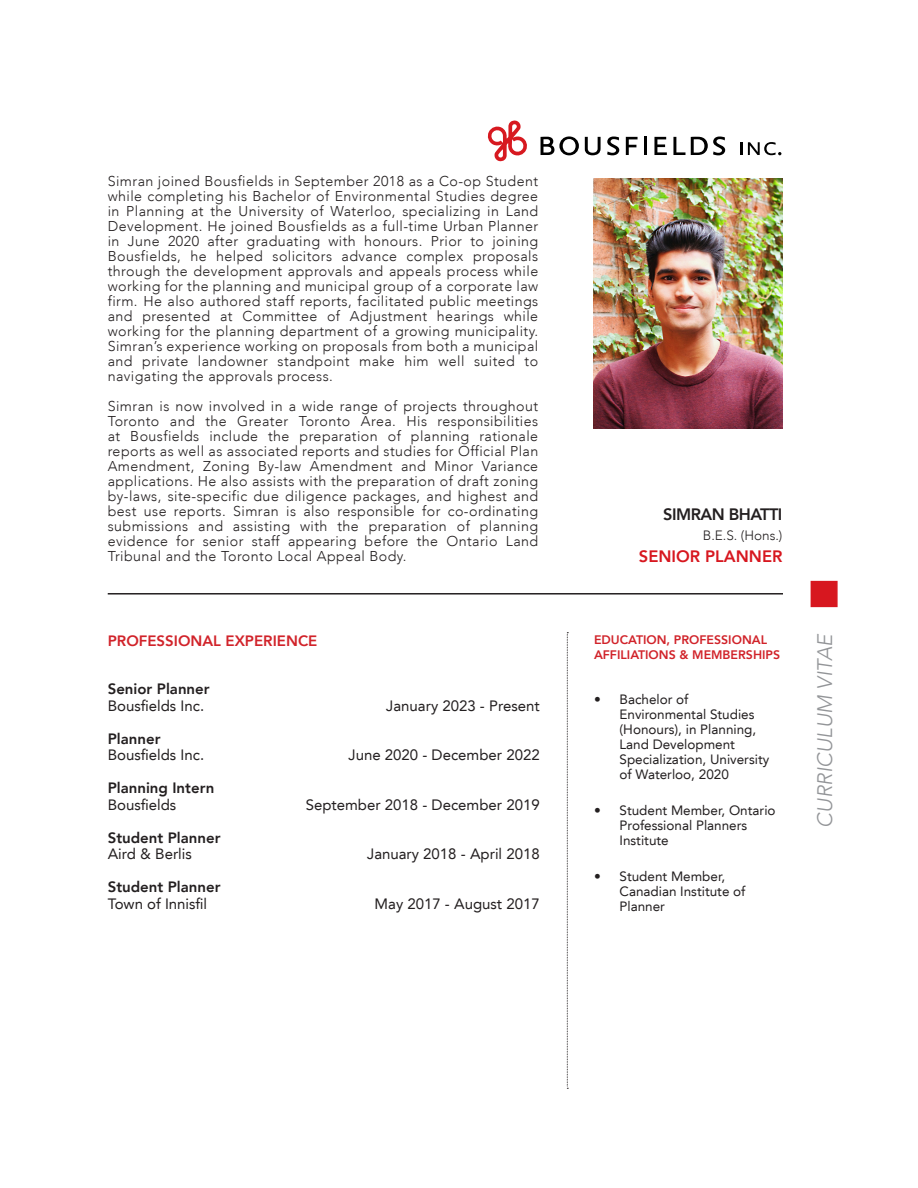
<style>
.page{position:relative;width:918px;height:1188px;background:#fff}
.page>*{position:absolute;margin:0;border:0;box-sizing:border-box;transform-origin:0 0}
.t1{font:italic 300 21px "Avenir LT";color:#939598}
._1_Name_1{font:800 16.5px "Avenir LT";color:#d7171f}
._1_Name_1-2{font:800 16.5px "Avenir LT";letter-spacing:-.03em;color:#231f20}
._1_Experience_2{font:15px "Avenir LT";color:#231f20}
._1_Experience_2-2{font:800 15px "Avenir LT";color:#231f20}
._2_Red_Heading{font:800 15px "Avenir LT";color:#d1232a}
.t2{font:300 14.25px/15px "Avenir LT";letter-spacing:.03em;color:#231f20;text-align:justify}
._1_Bullets{font:13.5px/15px "Avenir LT";color:#231f20}
._1_Name_1-3{font:300 13.5px "Avenir LT";color:#231f20}
._2_Red_Heading_small{font:800 12.3px/14.9px "Avenir LT";color:#d1232a}
</style>
<div class="page">
<div style="left:811px;top:581px;width:27px;height:26px;background:#d7171f"></div>
<svg style="left:487px;top:120px;width:40px;height:42px"></svg>
<svg style="left:541px;top:136px;width:38px;height:19px"></svg>
<svg style="left:585px;top:137px;width:16px;height:18px"></svg>
<svg style="left:607px;top:137px;width:12px;height:18px"></svg>
<svg style="left:626px;top:137px;width:12px;height:18px"></svg>
<hr style="left:644px;top:137px;width:3px;height:18px;background:#000">
<svg style="left:654px;top:137px;width:13px;height:18px"></svg>
<svg style="left:673px;top:137px;width:12px;height:18px"></svg>
<svg style="left:691px;top:137px;width:34px;height:18px"></svg>
<svg style="left:740px;top:142px;width:2px;height:13px"></svg>
<svg style="left:748px;top:142px;width:33px;height:13px"></svg>
<img style="left:594px;top:178px;width:189px;height:251px">
<hr style="left:108px;top:593px;width:675px;height:2px;background:#231f20">
<svg style="left:567px;top:632px;width:1px;height:457px"></svg>
<p class="t2" style="left:108px;top:174px;width:432px">Simran joined Bousfields in September 2018 as a Co-op Student while completing his Bachelor of Environmental Studies degree in Planning at the University of Waterloo, specializing in Land Development. He joined Bousfields as a full-time Urban Planner in June 2020 after graduating with honours. Prior to joining Bousfields, he helped solicitors advance complex proposals through the development approvals and appeals process while working for the planning and municipal group of a corporate law firm. He also authored staff reports, facilitated public meetings and presented at Committee of Adjustment hearings while working for the planning department of a growing municipality.<br>Simran’s experience working on proposals from both a municipal and private landowner standpoint make him well suited to navigating the approvals process.</p>
<p class="t2" style="left:108px;top:399px;width:432px">Simran is now involved in a wide range of projects throughout Toronto and the Greater Toronto Area. His responsibilities at Bousfields include the preparation of planning rationale reports as well as associated reports and studies for Official Plan Amendment, Zoning By-law Amendment and Minor Variance applications. He also assists with the preparation of draft zoning by-laws, site-specific due diligence packages, and highest and best use reports. Simran is also responsible for co-ordinating submissions and assisting with the preparation of planning evidence for senior staff appearing before the Ontario Land Tribunal and the Toronto Local Appeal Body.</p>
<p class="_2_Red_Heading" style="left:108px;top:632px;width:211px">PROFESSIONAL EXPERIENCE</p>
<p class="_1_Experience_2-2" style="left:108px;top:680px;width:103px">Senior Planner</p>
<p class="_1_Experience_2" style="left:108px;top:697px;width:98px">Bousfields Inc.</p>
<p class="_1_Experience_2" style="left:386px;top:697px;width:155px">January 2023 - Present</p>
<p class="_1_Experience_2-2" style="left:108px;top:730px;width:54px">Planner</p>
<p class="_1_Experience_2" style="left:108px;top:746px;width:98px">Bousfields Inc.</p>
<p class="_1_Experience_2" style="left:349px;top:746px;width:193px">June 2020 - December 2022</p>
<p class="_1_Experience_2-2" style="left:108px;top:779px;width:108px">Planning Intern</p>
<p class="_1_Experience_2" style="left:108px;top:796px;width:70px">Bousfields</p>
<p class="_1_Experience_2" style="left:306px;top:796px;width:236px">September 2018 - December 2019</p>
<p class="_1_Experience_2-2" style="left:108px;top:829px;width:114px">Student Planner</p>
<p class="_1_Experience_2" style="left:108px;top:845px;width:86px">Aird &amp; Berlis</p>
<p class="_1_Experience_2" style="left:367px;top:845px;width:174px">January 2018 - April 2018</p>
<p class="_1_Experience_2-2" style="left:108px;top:878px;width:114px">Student Planner</p>
<p class="_1_Experience_2" style="left:108px;top:895px;width:101px">Town of Innisfil</p>
<p class="_1_Experience_2" style="left:375px;top:895px;width:167px">May 2017 - August 2017</p>
<p class="_1_Name_1-2" style="left:663px;top:504px;width:121px">SIMRAN BHATTI</p>
<p class="_1_Name_1-3" style="left:703px;top:527px;width:81px">B.E.S. (Hons.)</p>
<p class="_1_Name_1" style="left:639px;top:547px;width:145px">SENIOR PLANNER</p>
<p class="_2_Red_Heading_small" style="left:594px;top:632px;width:188px">EDUCATION, PROFESSIONAL<br>AFFILIATIONS &amp; MEMBERSHIPS</p>
<p class="_1_Bullets" style="left:620px;top:691px;width:151px;text-indent:-26px">• Bachelor of<br>Environmental Studies (Honours), in Planning,<br>Land Development<br>Specialization, University of Waterloo, 2020</p>
<p class="_1_Bullets" style="left:620px;top:802px;width:158px;text-indent:-26px">• Student Member, Ontario<br>Professional Planners<br>Institute</p>
<p class="_1_Bullets" style="left:620px;top:868px;width:128px;text-indent:-26px">• Student Member,<br>Canadian Institute of<br>Planner</p>
<h1 class="t1" style="left:812px;top:828px;width:195px;rotate:-90deg">CURRICULUM VITAE</h1>
</div>
